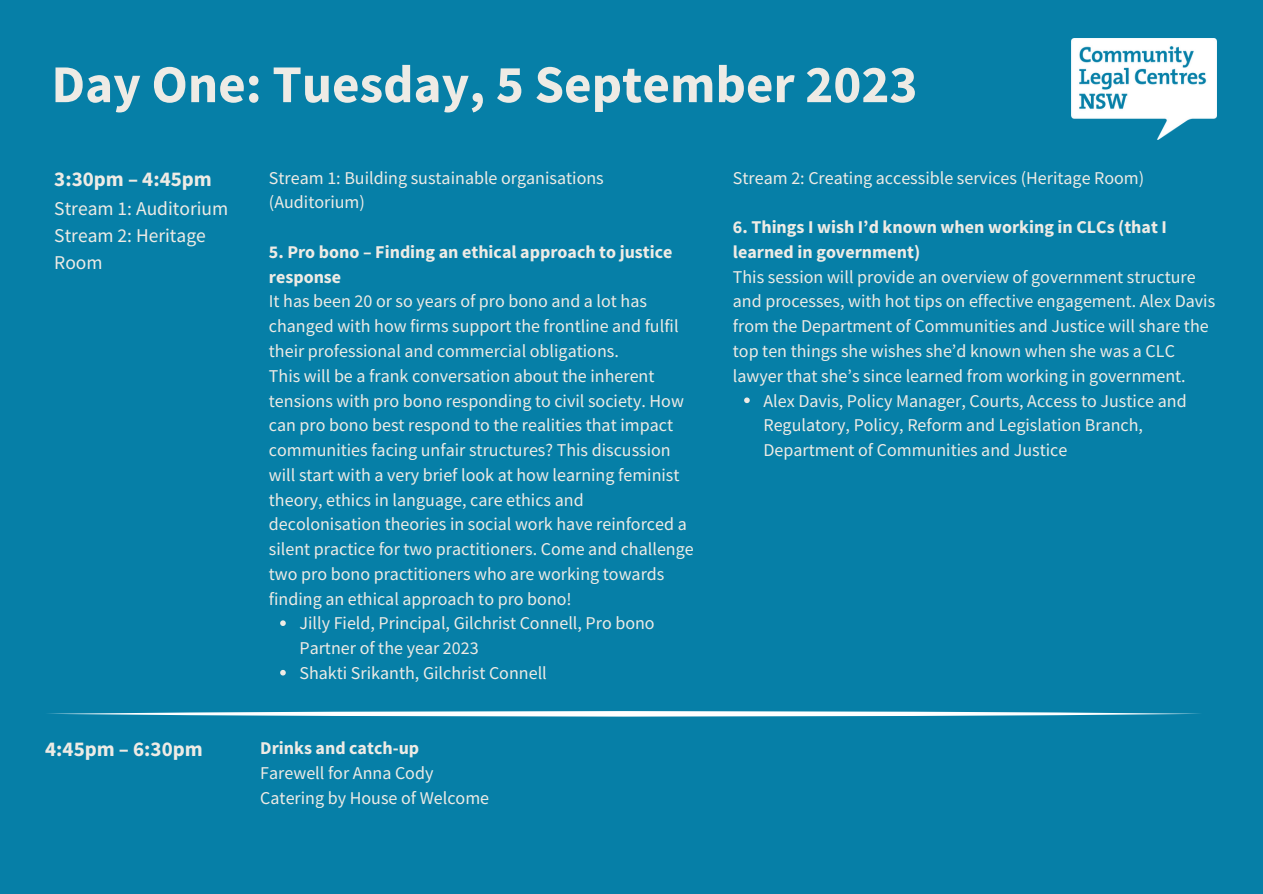
<style>
.page{position:relative;width:1263px;height:894px;background:#fff}
.page>*{position:absolute;margin:0;border:0;box-sizing:border-box;transform-origin:0 0}
.t1{font:700 53.1px "Source Sans Pro";color:#eeebe5}
.t2{font:700 21px "Source Sans Pro";color:#eeebe5}
.t3{font:19.5px/27px "Source Sans Pro";color:#eeebe5}
.t4{font:18px/24.8px "Source Sans Pro";color:#eeebe5}
.t5{font:700 18px/24.8px "Source Sans Pro";color:#eeebe5}
</style>
<div class="page">
<div style="left:0;top:0;width:1263px;height:893px;background:#067fa7"></div>
<img style="left:1072px;top:39px;width:145px;height:101px">
<svg style="left:280px;top:620px;width:6px;height:5px"></svg>
<svg style="left:280px;top:669px;width:6px;height:6px"></svg>
<svg style="left:744px;top:397px;width:6px;height:6px"></svg>
<svg style="left:48px;top:711px;width:1152px;height:5px"></svg>
<p class="t1" style="left:51px;top:50px;width:867px">Day One: Tuesday, 5 September 2023</p>
<p class="t2" style="left:54px;top:165px;width:159px">3:30pm – 4:45pm</p>
<p class="t3" style="left:54px;top:194px;width:176px">Stream 1: Auditorium</p>
<p class="t3" style="left:54px;top:221px;width:153px">Stream 2: Heritage<br>Room</p>
<p class="t4" style="left:269px;top:165px;width:336px">Stream 1: Building sustainable organisations (Auditorium)</p>
<p class="t5" style="left:269px;top:239px;width:405px">5. Pro bono – Finding an ethical approach to justice response</p>
<p class="t4" style="left:269px;top:288px;width:411px">It has been 20 or so years of pro bono and a lot has changed with how firms support the frontline and fulfil their professional and commercial obligations.</p>
<p class="t4" style="left:269px;top:363px;width:426px">This will be a frank conversation about the inherent tensions with pro bono responding to civil society. How can pro bono best respond to the realities that impact communities facing unfair structures? This discussion will start with a very brief look at how learning feminist theory, ethics in language, care ethics and decolonisation theories in social work have reinforced a silent practice for two practitioners. Come and challenge two pro bono practitioners who are working towards finding an ethical approach to pro bono!</p>
<p class="t4" style="left:299px;top:610px;width:357px">Jilly Field, Principal, Gilchrist Connell, Pro bono<br>Partner of the year 2023</p>
<p class="t4" style="left:299px;top:660px;width:249px">Shakti Srikanth, Gilchrist Connell</p>
<p class="t2" style="left:45px;top:735px;width:159px">4:45pm – 6:30pm</p>
<p class="t5" style="left:260px;top:735px;width:160px">Drinks and catch-up</p>
<p class="t4" style="left:260px;top:760px;width:175px">Farewell for Anna Cody</p>
<p class="t4" style="left:260px;top:784px;width:230px">Catering by House of Welcome</p>
<p class="t4" style="left:733px;top:165px;width:413px">Stream 2: Creating accessible services (Heritage Room)</p>
<p class="t5" style="left:733px;top:214px;width:436px">6. Things I wish I’d known when working in CLCs (that I learned in government)</p>
<p class="t4" style="left:733px;top:264px;width:484px">This session will provide an overview of government structure and processes, with hot tips on effective engagement. Alex Davis from the Department of Communities and Justice will share the top ten things she wishes she’d known when she was a CLC lawyer that she’s since learned from working in government.</p>
<p class="t4" style="left:763px;top:387px;width:425px">Alex Davis, Policy Manager, Courts, Access to Justice and<br>Regulatory, Policy, Reform and Legislation Branch,<br>Department of Communities and Justice</p>
</div>
